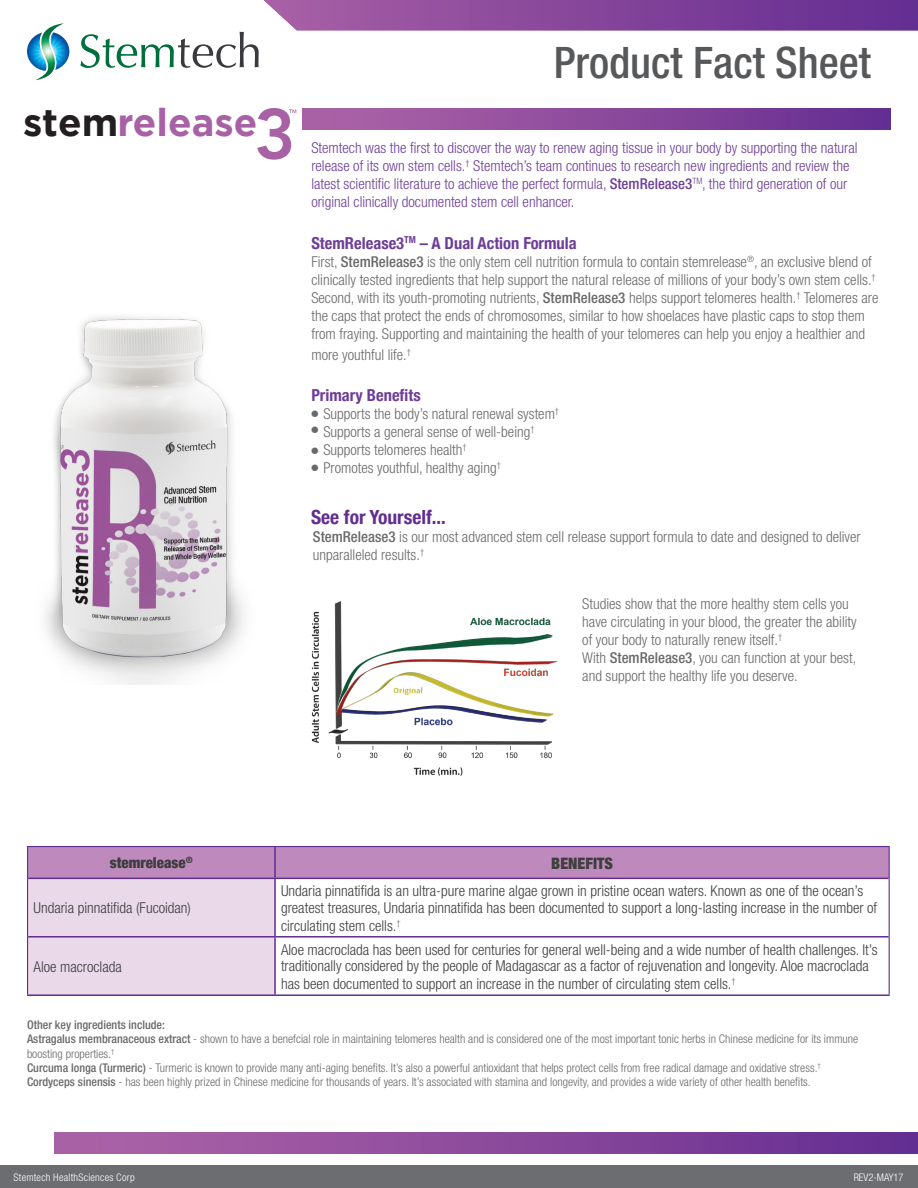
<style>
.page{position:relative;width:918px;height:1188px;background:#fff}
.page>*{position:absolute;margin:0;border:0;box-sizing:border-box;transform-origin:0 0}
.t1{font:500 condensed 43.5px "Helvetica Neue";color:#57585a}
.t2{font:700 38.4px "Gotham";color:#a961a6}
.t3{font:700 condensed 19.5px "Helvetica Neue";color:#612d91}
.t4{font:700 condensed 16.5px "Helvetica Neue";color:#6d3e98}
.t5{font:900 condensed 15.75px "Helvetica Neue";color:#3e3e3f}
.t6{font:300 condensed 15px/18px "Helvetica Neue";color:#69696c}
.t7{font:300 condensed 15px/16.5px "Helvetica Neue";color:#3e3e3f}
.t8{font:300 condensed 15px/18px "Helvetica Neue";color:#6d3e98}
.t9{font:900 condensed 15px "Helvetica Neue";color:#3e3e3f}
.t10{font:300 condensed 12px/14.4px "Helvetica Neue";color:#69696c}
.t11{font:500 condensed 12px "Helvetica Neue";color:#69696c}
.t12{font:300 condensed 10.5px "Helvetica Neue";letter-spacing:.02em;color:#fff}
.t13{font:300 condensed 10.5px "Helvetica Neue";color:#fff}
.s1{color:#231f20}
.s2{font-weight:500}
.s3{font-family:"Monotype Sorts";font-weight:400;font-stretch:normal;font-size:8.7px}
</style>
<div class="page">
<svg style="left:80px;top:0;width:838px;height:68px"></svg>
<svg style="left:27px;top:23px;width:42px;height:57px"></svg>
<div style="left:0;top:1165px;width:918px;height:23px;background:#6c6d70"></div>
<img style="left:45px;top:316px;width:199px;height:368px">
<svg style="left:28px;top:847px;width:861px;height:147px"></svg>
<hr style="left:27px;top:846px;width:248px;height:1px;background:#612d91">
<hr style="left:27px;top:847px;width:1px;height:31px;background:#612d91">
<hr style="left:275px;top:846px;width:615px;height:1px;background:#612d91">
<hr style="left:889px;top:847px;width:1px;height:31px;background:#612d91">
<hr style="left:27px;top:878px;width:1px;height:59px;background:#612d91">
<hr style="left:889px;top:878px;width:1px;height:59px;background:#612d91">
<hr style="left:27px;top:937px;width:1px;height:57px;background:#612d91">
<hr style="left:889px;top:937px;width:1px;height:57px;background:#612d91">
<hr style="left:274px;top:847px;width:2px;height:31px;background:#612d91">
<hr style="left:28px;top:878px;width:247px;height:1px;background:#612d91">
<hr style="left:275px;top:878px;width:614px;height:1px;background:#612d91">
<hr style="left:274px;top:879px;width:2px;height:57px;background:#612d91">
<hr style="left:28px;top:936px;width:247px;height:2px;background:#612d91">
<hr style="left:275px;top:936px;width:614px;height:2px;background:#612d91">
<hr style="left:274px;top:938px;width:2px;height:56px;background:#612d91">
<hr style="left:27px;top:994px;width:248px;height:2px;background:#612d91">
<hr style="left:275px;top:994px;width:615px;height:2px;background:#612d91">
<div style="left:55px;top:1132px;width:863px;height:21px;background:linear-gradient(to right,#b065a7,#662e91)"></div>
<div style="left:302px;top:108px;width:588px;height:21px;background:linear-gradient(to right,#b065a7,#662e91)"></div>
<img style="left:311px;top:601px;width:247px;height:175px">
<svg style="left:257px;top:108px;width:39px;height:52px"></svg>
<h2 class="t2" style="left:23px;top:101px;width:236px"><span class="s1">stem</span>release</h2>
<h1 class="t1" style="left:554px;top:36px;width:319px">Product Fact Sheet</h1>
<p class="t8" style="left:311px;top:139px;width:548px">Stemtech was the first to discover the way to renew aging tissue in your body by supporting the natural release of its own stem cells.<sup>†</sup> Stemtech’s team continues to research new ingredients and review the latest scientific literature to achieve the perfect formula, <span class="s2">StemRelease3</span><sup>TM</sup>, the third generation of our original clinically documented stem cell enhancer.</p>
<p class="t4" style="left:311px;top:229px;width:267px">StemRelease3<sup>TM</sup> – A Dual Action Formula</p>
<p class="t6" style="left:311px;top:253px;width:568px">First, <span class="s2">StemRelease3</span> is the only stem cell nutrition formula to contain stemrelease<sup>®</sup>, an exclusive blend of clinically tested ingredients that help support the natural release of millions of your body’s own stem cells.<sup>† </sup>Second, with its youth-promoting nutrients, <span class="s2">StemRelease3</span> helps support telomeres health.<sup>†</sup> Telomeres are the caps that protect the ends of chromosomes, similar to how shoelaces have plastic caps to stop them from fraying. Supporting and maintaining the health of your telomeres can help you enjoy a healthier and</p>
<p class="t6" style="left:311px;top:346px;width:101px">more youthful life.<sup>†</sup></p>
<p class="t4" style="left:311px;top:381px;width:111px">Primary Benefits</p>
<p class="t6" style="left:311px;top:404px;width:249px"><span class="s3">l</span> Supports the body’s natural renewal system<sup>†</sup></p>
<p class="t6" style="left:311px;top:422px;width:225px"><sup>l</sup> Supports a general sense of well-being<sup>†</sup></p>
<p class="t6" style="left:311px;top:440px;width:157px"><span class="s3">l</span> Supports telomeres health<sup>†</sup></p>
<p class="t6" style="left:311px;top:458px;width:191px"><span class="s3">l</span> Promotes youthful, healthy aging<sup>†</sup></p>
<p class="t3" style="left:311px;top:501px;width:136px">See for Yourself...</p>
<p class="t6" style="left:313px;top:528px;width:549px"><span class="s2">StemRelease3</span> is our most advanced stem cell release support formula to date and designed to deliver</p>
<p class="t6" style="left:313px;top:546px;width:113px">unparalleled results.<sup>†</sup></p>
<p class="t6" style="left:582px;top:595px;width:276px">Studies show that the more healthy stem cells you have circulating in your blood, the greater the ability of your body to naturally renew itself.<sup>†</sup></p>
<p class="t6" style="left:582px;top:649px;width:276px">With <span class="s2">StemRelease3</span>, you can function at your best, and support the healthy life you deserve.</p>
<p class="t9" style="left:110px;top:851px;width:84px">stemrelease<sup>®</sup></p>
<p class="t5" style="left:551px;top:850px;width:63px">BENEFITS</p>
<p class="t7" style="left:34px;top:899px;width:159px">Undaria pinnatifida (Fucoidan)</p>
<p class="t7" style="left:281px;top:883px;width:598px">Undaria pinnatifida is an ultra-pure marine algae grown in pristine ocean waters. Known as one of the ocean’s greatest treasures, Undaria pinnatifida has been documented to support a long-lasting increase in the number of</p>
<p class="t7" style="left:281px;top:917px;width:121px">circulating stem cells.<sup>†</sup></p>
<p class="t7" style="left:34px;top:958px;width:90px">Aloe macroclada</p>
<p class="t7" style="left:281px;top:941px;width:598px">Aloe macroclada has been used for centuries for general well-being and a wide number of health challenges. It’s traditionally considered by the people of Madagascar as a factor of rejuvenation and longevity. Aloe macroclada</p>
<p class="t7" style="left:281px;top:976px;width:456px">has been documented to support an increase in the number of circulating stem cells.<sup>†</sup></p>
<p class="t11" style="left:27px;top:1017px;width:140px">Other key ingredients include:</p>
<p class="t10" style="left:27px;top:1032px;width:833px"><span class="s2">Astragalus membranaceous extract</span> - shown to have a benefcial role in maintaining telomeres health and is considered one of the most important tonic herbs in Chinese medicine for its immune boosting properties.<sup>†</sup></p>
<p class="t10" style="left:27px;top:1061px;width:795px"><span class="s2">Curcuma longa (Turmeric)</span> - Turmeric is known to provide many anti-aging benefits. It’s also a powerful antioxidant that helps protect cells from free radical damage and oxidative stress.<sup>†</sup></p>
<p class="t10" style="left:27px;top:1075px;width:785px"><span class="s2">Cordyceps sinensis</span> - has been highly prized in Chinese medicine for thousands of years. It’s associated with stamina and longevity, and provides a wide variety of other health benefits.</p>
<p class="t12" style="left:14px;top:1171px;width:123px">Stemtech HealthSciences Corp</p>
<p class="t13" style="left:854px;top:1171px;width:51px">REV2-MAY17</p>
</div>
